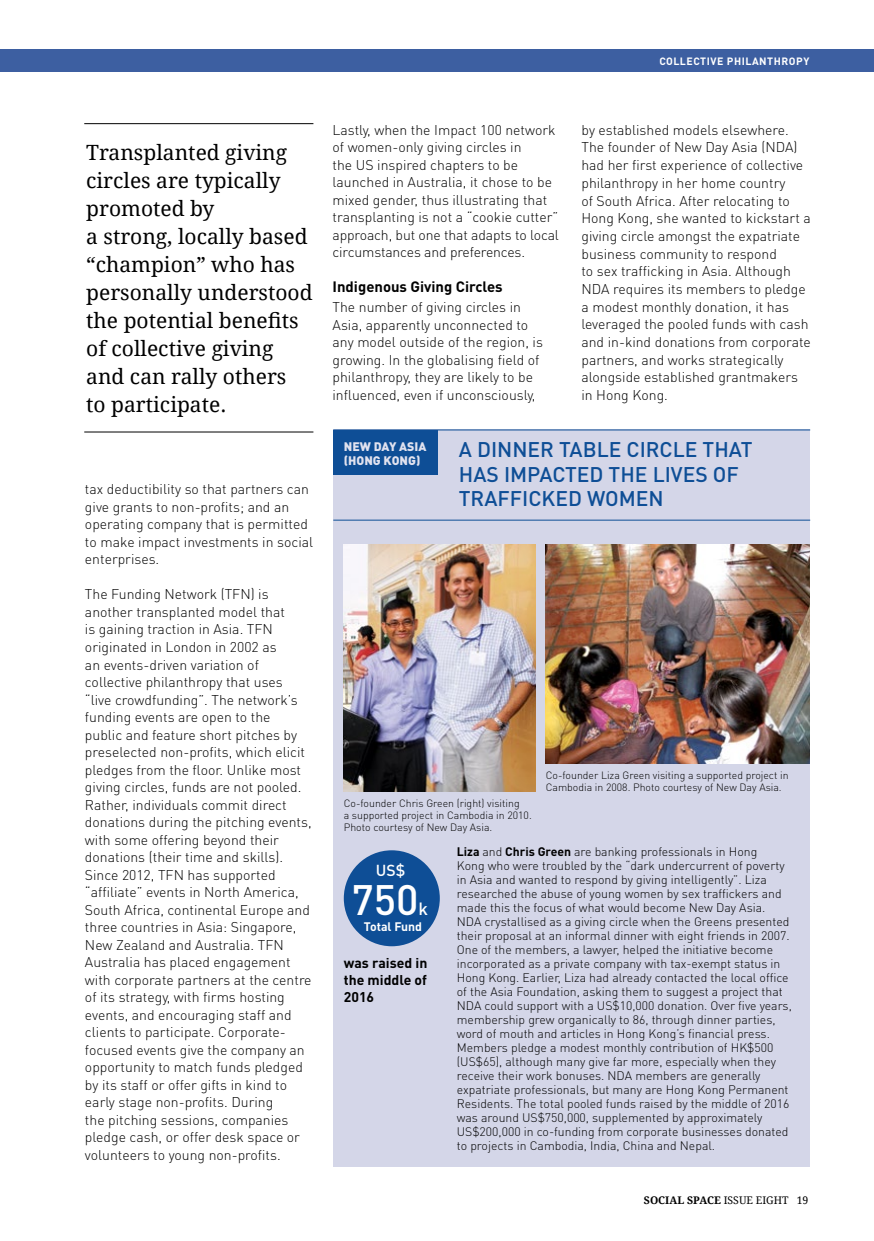
<style>
.page{position:relative;width:874px;height:1241px;background:#fff}
.page>*{position:absolute;margin:0;border:0;box-sizing:border-box;transform-origin:0 0}
.t1{font:500 42px "DIN Pro";color:#fff}
.t2{font:21px/28px "Droid Serif";color:#000}
.t3{font:500 21px/24.5px "DIN Pro";color:#0e4e96}
.t4{font:500 17.5px "DIN Pro";color:#fff}
.t5{font:500 15.75px "DIN Pro";color:#fff}
.t6{font:700 14.88px "DIN Pro";color:#000}
.t7{font:300 14px/17.5px "DIN Pro";color:#000}
.t8{font:700 14px/16.8px "DIN Pro";color:#000;text-align:justify}
.t9{font:300 12.25px/14px "DIN Pro";color:#000}
.t10{font:900 12.25px/14px "DIN Pro";color:#e1e2ef}
.t11{font:700 12.25px "DIN Pro";color:#fff}
.t12{font:300 10.5px/12.2px "DIN Pro";color:#000}
.t13{font:10.5px "Droid Serif";color:#000}
.t14{font:700 10.5px "DIN Pro";letter-spacing:.05em;color:#fff}
.s1{font-weight:700}
</style>
<div class="page">
<div style="left:333px;top:429px;width:476px;height:737px;background:#d4d6e8"></div>
<div style="left:333px;top:430px;width:104px;height:45px;background:#0e4e96"></div>
<img style="left:343px;top:544px;width:192px;height:247px">
<img style="left:545px;top:544px;width:264px;height:219px">
<hr style="left:333px;top:519px;width:476px;height:1px;background:#0e4e96">
<hr style="left:333px;top:429px;width:476px;height:1px;background:#0e4e96">
<div style="left:343px;top:850px;width:96px;height:96px;background:#0e4e96;border-radius:50%"></div>
<hr style="left:84px;top:123px;width:229px;height:1px;background:#000">
<hr style="left:84px;top:431px;width:229px;height:1px;background:#000">
<div style="left:0;top:50px;width:873px;height:22px;background:#3d5fa1"></div>
<p class="t14" style="left:659px;top:54px;width:151px">COLLECTIVE PHILANTHROPY</p>
<h2 class="t2" style="left:86px;top:138px;width:228px">Transplanted giving circles are typically promoted by<br>a strong, locally based “champion” who has personally understood the potential benefits of collective giving and can rally others<br>to participate.</h2>
<p class="t7" style="left:85px;top:480px;width:229px">tax deductibility so that partners can give grants to non-profits; and an operating company that is permitted to make impact investments in social enterprises.</p>
<p class="t7" style="left:85px;top:585px;width:228px">The Funding Network (TFN) is another transplanted model that<br>is gaining traction in Asia. TFN originated in London in 2002 as<br>an events-driven variation of collective philanthropy that uses “live crowdfunding”. The network’s funding events are open to the<br>public and feature short pitches by preselected non-profits, which elicit pledges from the floor. Unlike most giving circles, funds are not pooled.<br>Rather, individuals commit direct donations during the pitching events, with some offering beyond their donations (their time and skills).<br>Since 2012, TFN has supported “affiliate” events in North America, South Africa, continental Europe and three countries in Asia: Singapore, New Zealand and Australia. TFN Australia has placed engagement with corporate partners at the centre of its strategy, with firms hosting events, and encouraging staff and clients to participate. Corporate&shy;focused events give the company an opportunity to match funds pledged by its staff or offer gifts in kind to early stage non-profits. During<br>the pitching sessions, companies pledge cash, or offer desk space or volunteers to young non-profits.</p>
<p class="t7" style="left:332px;top:120px;width:228px">Lastly, when the Impact 100 network of women-only giving circles in<br>the US inspired chapters to be launched in Australia, it chose to be mixed gender, thus illustrating that transplanting is not a “cookie cutter” approach, but one that adapts to local circumstances and preferences.</p>
<p class="t6" style="left:332px;top:277px;width:171px">Indigenous Giving Circles</p>
<p class="t7" style="left:332px;top:298px;width:212px">The number of giving circles in Asia, apparently unconnected to any model outside of the region, is growing. In the globalising field of philanthropy, they are likely to be influenced, even if unconsciously,</p>
<p class="t7" style="left:581px;top:120px;width:231px">by established models elsewhere.<br>The founder of New Day Asia (NDA) had her first experience of collective philanthropy in her home country<br>of South Africa. After relocating to Hong Kong, she wanted to kickstart a giving circle amongst the expatriate business community to respond<br>to sex trafficking in Asia. Although NDA requires its members to pledge a modest monthly donation, it has leveraged the pooled funds with cash and in-kind donations from corporate partners, and works strategically alongside established grantmakers in Hong Kong.</p>
<p class="t10" style="left:343px;top:438px;width:84px">NEW DAY ASIA (HONG KONG)</p>
<h2 class="t3" style="left:458px;top:436px;width:295px">A DINNER TABLE CIRCLE THAT<br>HAS IMPACTED THE LIVES OF<br>TRAFFICKED WOMEN</h2>
<p class="t12" style="left:545px;top:768px;width:244px">Co-founder Liza Green visiting a supported project in<br>Cambodia in 2008. Photo courtesy of New Day Asia.</p>
<p class="t12" style="left:343px;top:796px;width:189px">Co-founder Chris Green (right) visiting<br>a supported project in Cambodia in 2010.<br>Photo courtesy of New Day Asia.</p>
<p class="t5" style="left:375px;top:859px;width:31px">US$</p>
<h1 class="t1" style="left:351px;top:870px;width:69px">750</h1>
<p class="t4" style="left:418px;top:896px;width:11px">k</p>
<p class="t11" style="left:364px;top:918px;width:60px">Total Fund</p>
<p class="t8" style="left:343px;top:954px;width:85px">was raised in the middle of 2016</p>
<p class="t9" style="left:456px;top:843px;width:336px"><span class="s1">Liza</span> and <span class="s1">Chris Green</span> are banking professionals in Hong<br>Kong who were troubled by the “dark undercurrent of poverty in Asia and wanted to respond by giving intelligently”. Liza researched the abuse of young women by sex traffickers and made this the focus of what would become New Day Asia.<br>NDA crystallised as a giving circle when the Greens presented their proposal at an informal dinner with eight friends in 2007.<br>One of the members, a lawyer, helped the initiative become incorporated as a private company with tax-exempt status in Hong Kong. Earlier, Liza had already contacted the local office of the Asia Foundation, asking them to suggest a project that NDA could support with a US$10,000 donation. Over five years, membership grew organically to 86, through dinner parties, word of mouth and articles in Hong Kong’s financial press.<br>Members pledge a modest monthly contribution of HK$500 (US$65), although many give far more, especially when they receive their work bonuses. NDA members are generally expatriate professionals, but many are Hong Kong Permanent Residents. The total pooled funds raised by the middle of 2016 was around US$750,000, supplemented by approximately US$200,000 in co-funding from corporate businesses donated to projects in Cambodia, India, China and Nepal.</p>
<p class="t13" style="left:643px;top:1194px;width:166px"><span class="s1">SOCIAL SPACE</span> ISSUE EIGHT 19</p>
</div>
